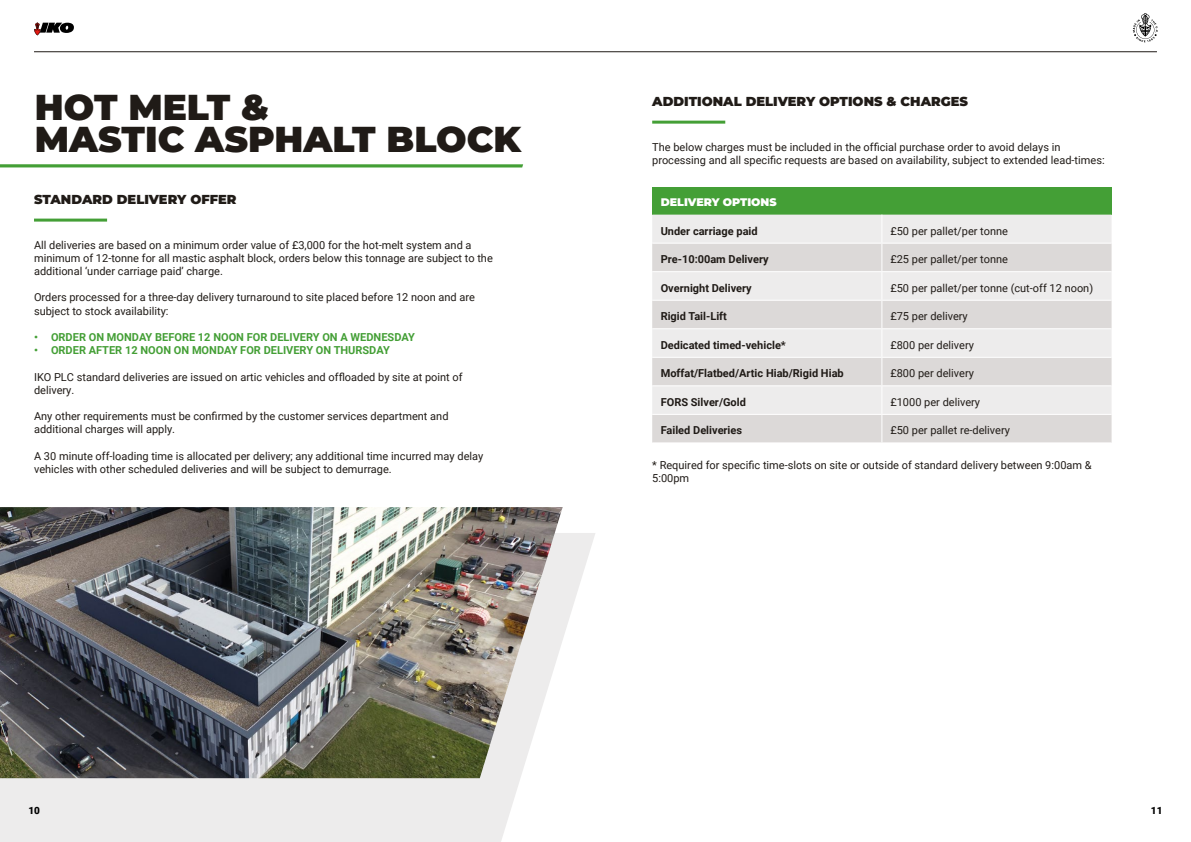
<style>
.page{position:relative;width:1191px;height:842px;background:#fff}
.page>*{position:absolute;margin:0;border:0;box-sizing:border-box;transform-origin:0 0}
.t1{font:900 36px/32px "Montserrat";color:#201b17}
.t2{font:900 13px "Montserrat";color:#201b17}
.t3{font:11px/13.2px "Roboto";color:#201b17}
.t4{font:700 11px "Roboto";color:#201b17}
.t5{font:700 11px "Roboto";color:#449f36}
.t6{font:900 11px "Montserrat";color:#fff}
.t7{font:900 10px "Roboto";color:#000}
</style>
<div class="page">
<svg style="left:34px;top:22px;width:40px;height:13px"></svg>
<hr style="left:34px;top:52px;width:1123px;height:1px;background:#201b17">
<svg style="left:1132px;top:13px;width:25px;height:29px"></svg>
<svg style="left:0;top:533px;width:595px;height:309px;fill:#edecec"></svg>
<svg style="left:0;top:164px;width:523px;height:4px;background:#69b25e"></svg>
<hr style="left:34px;top:219px;width:73px;height:3px;background:#449f36">
<hr style="left:652px;top:121px;width:73px;height:3px;background:#449f36">
<div style="left:652px;top:187px;width:459px;height:28px;background:#449f36"></div>
<div style="left:652px;top:215px;width:459px;height:28px;background:#edecec"></div>
<svg style="left:652px;top:244px;width:459px;height:198px;background:#e3e1e0"></svg>
<hr style="left:652px;top:271px;width:230px;height:1px;background:#fff">
<hr style="left:882px;top:271px;width:229px;height:1px;background:#fff">
<hr style="left:652px;top:300px;width:230px;height:1px;background:#fff">
<hr style="left:882px;top:300px;width:229px;height:1px;background:#fff">
<hr style="left:652px;top:328px;width:230px;height:1px;background:#fff">
<hr style="left:882px;top:328px;width:229px;height:1px;background:#fff">
<hr style="left:652px;top:357px;width:230px;height:1px;background:#fff">
<hr style="left:882px;top:357px;width:229px;height:1px;background:#fff">
<hr style="left:652px;top:385px;width:230px;height:1px;background:#fff">
<hr style="left:882px;top:385px;width:229px;height:1px;background:#fff">
<hr style="left:652px;top:414px;width:230px;height:1px;background:#fff">
<hr style="left:882px;top:414px;width:229px;height:1px;background:#fff">
<svg style="left:881px;top:215px;width:1px;height:227px"></svg>
<img style="left:0;top:507px;width:562px;height:271px">
<h1 class="t1" style="left:35px;top:89px;width:488px">HOT MELT &amp;<br>MASTIC ASPHALT BLOCK</h1>
<p class="t2" style="left:34px;top:190px;width:204px">STANDARD DELIVERY OFFER</p>
<p class="t3" style="left:34px;top:238px;width:460px">All deliveries are based on a minimum order value of £3,000 for the hot-melt system and a minimum of 12-tonne for all mastic asphalt block, orders below this tonnage are subject to the additional ‘under carriage paid’ charge.</p>
<p class="t3" style="left:34px;top:290px;width:442px">Orders processed for a three-day delivery turnaround to site placed before 12 noon and are subject to stock availability:</p>
<p class="t5" style="left:34px;top:329px;width:382px">• ORDER ON MONDAY BEFORE 12 NOON FOR DELIVERY ON A WEDNESDAY</p>
<p class="t5" style="left:34px;top:342px;width:357px">• ORDER AFTER 12 NOON ON MONDAY FOR DELIVERY ON THURSDAY</p>
<p class="t3" style="left:34px;top:370px;width:430px">IKO PLC standard deliveries are issued on artic vehicles and offloaded by site at point of delivery.</p>
<p class="t3" style="left:34px;top:409px;width:416px">Any other requirements must be confirmed by the customer services department and additional charges will apply.</p>
<p class="t3" style="left:34px;top:449px;width:451px">A 30 minute off-loading time is allocated per delivery; any additional time incurred may delay vehicles with other scheduled deliveries and will be subject to demurrage.</p>
<p class="t2" style="left:652px;top:92px;width:317px">ADDITIONAL DELIVERY OPTIONS &amp; CHARGES</p>
<p class="t3" style="left:652px;top:140px;width:454px">The below charges must be included in the official purchase order to avoid delays in processing and all specific requests are based on availability, subject to extended lead-times:</p>
<p class="t6" style="left:660px;top:194px;width:117px">DELIVERY OPTIONS</p>
<p class="t4" style="left:660px;top:223px;width:98px">Under carriage paid</p>
<p class="t3" style="left:890px;top:224px;width:119px">£50 per pallet/per tonne</p>
<p class="t4" style="left:660px;top:252px;width:109px">Pre-10:00am Delivery</p>
<p class="t3" style="left:890px;top:252px;width:119px">£25 per pallet/per tonne</p>
<p class="t4" style="left:660px;top:280px;width:93px">Overnight Delivery</p>
<p class="t3" style="left:890px;top:281px;width:204px">£50 per pallet/per tonne (cut-off 12 noon)</p>
<p class="t4" style="left:660px;top:309px;width:68px">Rigid Tail-Lift</p>
<p class="t3" style="left:890px;top:309px;width:79px">£75 per delivery</p>
<p class="t4" style="left:660px;top:337px;width:127px">Dedicated timed-vehicle*</p>
<p class="t3" style="left:890px;top:338px;width:85px">£800 per delivery</p>
<p class="t4" style="left:660px;top:366px;width:184px">Moffat/Flatbed/Artic Hiab/Rigid Hiab</p>
<p class="t3" style="left:890px;top:366px;width:85px">£800 per delivery</p>
<p class="t4" style="left:660px;top:394px;width:87px">FORS Silver/Gold</p>
<p class="t3" style="left:890px;top:395px;width:91px">£1000 per delivery</p>
<p class="t4" style="left:660px;top:423px;width:83px">Failed Deliveries</p>
<p class="t3" style="left:890px;top:423px;width:121px">£50 per pallet re-delivery</p>
<p class="t3" style="left:652px;top:458px;width:441px">* Required for specific time-slots on site or outside of standard delivery between 9:00am &amp;<br>5:00pm</p>
<p class="t7" style="left:28px;top:803px;width:13px">10</p>
<p class="t7" style="left:1150px;top:803px;width:13px">11</p>
</div>
